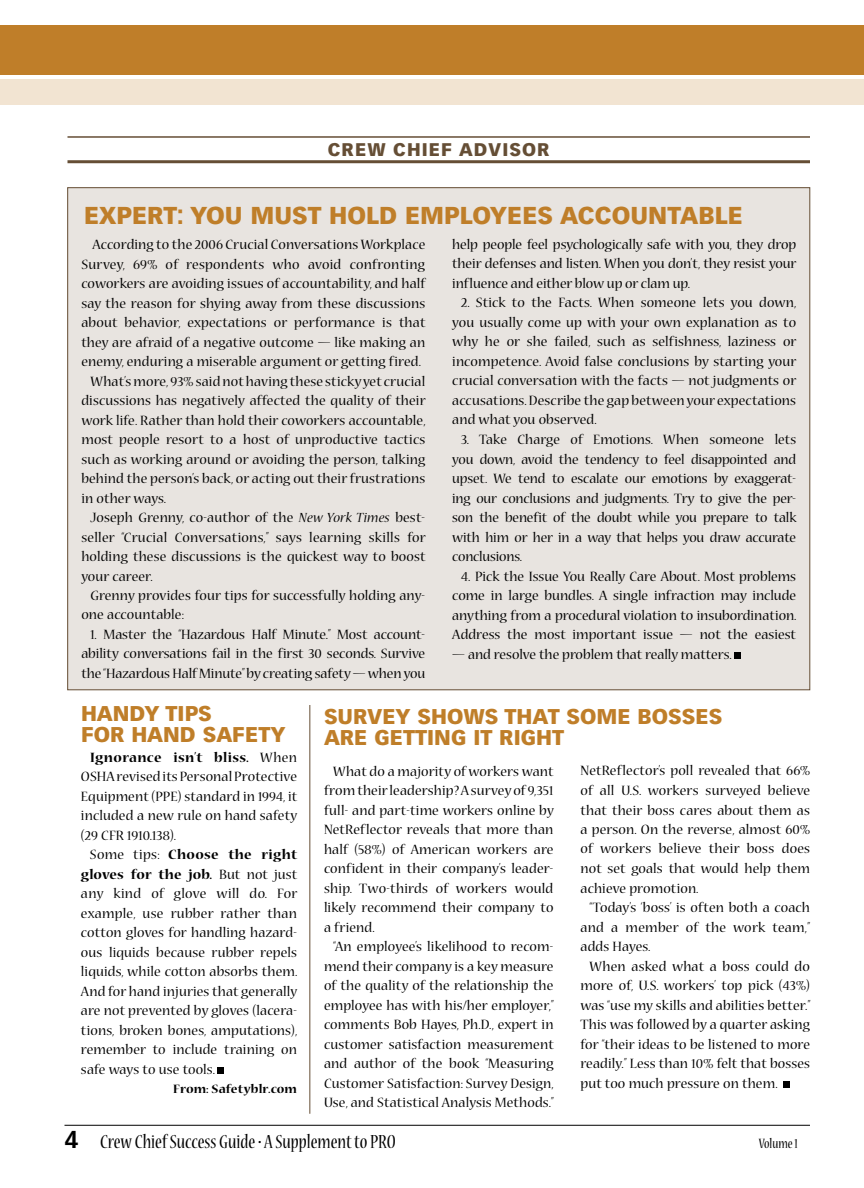
<style>
.page{position:relative;width:864px;height:1188px;background:#fff}
.page>*{position:absolute;margin:0;border:0;box-sizing:border-box;transform-origin:0 0}
.t1{font:900 24px "Vectora LT Std";color:#bf7e29}
.t2{font:900 21px/21px "Vectora LT Std";color:#bf7e29}
.t3{font:condensed 21px "Nueva Std";color:#000}
.t4{font:900 18px "Vectora LT Std";letter-spacing:.06em;color:#654e35}
.t5{font:15px/19.5px "Nueva Std";letter-spacing:.01em;color:#000;text-align:justify}
.t6{font:700 15px "Nueva Std";letter-spacing:.02em;color:#000}
.t7{font:condensed 15px "Nueva Std";color:#000}
.t8{font:700 13.5px "Nueva Std";letter-spacing:.01em;color:#000}
.s1{font-style:italic}
.s2{font-weight:400}
</style>
<div class="page">
<div style="left:0;top:25px;width:864px;height:49px;background:#bf7e29"></div>
<div style="left:0;top:79px;width:864px;height:26px;background:#f2e4d2"></div>
<hr style="left:68px;top:136px;width:742px;height:2px;background:#654e35">
<hr style="left:68px;top:160px;width:742px;height:3px;background:#654e35">
<svg style="left:218px;top:1068px;width:6px;height:6px"></svg>
<div style="left:68px;top:188px;width:742px;height:502px;background:#e8e4e0"></div>
<svg style="left:734px;top:652px;width:6px;height:6px"></svg>
<div style="left:784px;top:1081px;width:6px;height:7px;background:#000"></div>
<hr style="left:310px;top:705px;width:1px;height:409px;background:#654e35">
<hr style="left:64px;top:1125px;width:746px;height:1px;background:#000">
<p class="t4" style="left:328px;top:138px;width:223px">CREW CHIEF ADVISOR</p>
<h1 class="t1" style="left:84px;top:201px;width:660px">EXPERT: YOU MUST HOLD EMPLOYEES ACCOUNTABLE</h1>
<p class="t5" style="left:92px;top:235px;width:334px">According to the 2006 Crucial Conversations Workplace</p>
<p class="t5" style="left:81px;top:255px;width:345px">Survey, 69% of respondents who avoid confronting</p>
<p class="t5" style="left:81px;top:274px;width:346px">coworkers are avoiding issues of accountability, and half</p>
<p class="t5" style="left:81px;top:294px;width:345px">say the reason for shying away from these discussions</p>
<p class="t5" style="left:81px;top:313px;width:346px">about behavior, expectations or performance is that</p>
<p class="t5" style="left:81px;top:333px;width:345px">they are afraid of a negative outcome — like making an</p>
<p class="t5" style="left:81px;top:352px;width:341px">enemy, enduring a miserable argument or getting fired.</p>
<p class="t5" style="left:90px;top:372px;width:336px">What’s more, 93% said not having these sticky yet crucial</p>
<p class="t5" style="left:81px;top:391px;width:346px">discussions has negatively affected the quality of their</p>
<p class="t5" style="left:81px;top:411px;width:346px">work life. Rather than hold their coworkers accountable,</p>
<p class="t5" style="left:81px;top:430px;width:345px">most people resort to a host of unproductive tactics</p>
<p class="t5" style="left:81px;top:450px;width:345px">such as working around or avoiding the person, talking</p>
<p class="t5" style="left:81px;top:469px;width:345px">behind the person’s back, or acting out their frustrations</p>
<p class="t5" style="left:81px;top:489px;width:86px">in other ways.</p>
<p class="t5" style="left:90px;top:508px;width:336px">Joseph Grenny, co-author of the <span class="s1">New York Times</span> best-</p>
<p class="t5" style="left:81px;top:528px;width:346px">seller “Crucial Conversations,” says learning skills for</p>
<p class="t5" style="left:81px;top:547px;width:346px">holding these discussions is the quickest way to boost</p>
<p class="t5" style="left:81px;top:567px;width:73px">your career.</p>
<p class="t5" style="left:90px;top:586px;width:336px">Grenny provides four tips for successfully holding any-</p>
<p class="t5" style="left:81px;top:606px;width:104px">one accountable:</p>
<p class="t5" style="left:81px;top:625px;width:345px;text-align:center">1. Master the “Hazardous Half Minute.” Most account&shy;ability conversations fail in the first 30 seconds. Survive the “Hazardous Half Minute” by creating safety — when you</p>
<p class="t5" style="left:452px;top:235px;width:346px">help people feel psychologically safe with you, they drop their defenses and listen. When you don’t, they resist your influence and either blow up or clam up.</p>
<p class="t5" style="left:452px;top:294px;width:346px;text-indent:9px">2. Stick to the Facts. When someone lets you down, you usually come up with your own explanation as to why he or she failed, such as selfishness, laziness or incompetence. Avoid false conclusions by starting your crucial conversation with the facts — not judgments or accusations. Describe the gap between your expectations and what you observed.</p>
<p class="t5" style="left:452px;top:430px;width:346px;text-indent:9px">3. Take Charge of Emotions. When someone lets you down, avoid the tendency to feel disappointed and upset. We tend to escalate our emotions by exaggerat&shy;ing our conclusions and judgments. Try to give the per&shy;son the benefit of the doubt while you prepare to talk with him or her in a way that helps you draw accurate conclusions.</p>
<p class="t5" style="left:452px;top:567px;width:346px;text-align:center">4. Pick the Issue You Really Care About. Most problems come in large bundles. A single infraction may include anything from a procedural violation to insubordination.<br>Address the most important issue — not the easiest</p>
<p class="t5" style="left:452px;top:645px;width:281px">— and resolve the problem that really matters.</p>
<h2 class="t2" style="left:81px;top:703px;width:206px">HANDY TIPS<br>FOR HAND SAFETY</h2>
<p class="t6" style="left:90px;top:750px;width:208px">Ignorance isn’t bliss. <span class="s2">When</span></p>
<p class="t5" style="left:81px;top:768px;width:218px">OSHA revised its Personal Protective</p>
<p class="t5" style="left:81px;top:787px;width:218px">Equipment (PPE) standard in 1994, it</p>
<p class="t5" style="left:81px;top:807px;width:218px">included a new rule on hand safety</p>
<p class="t5" style="left:81px;top:826px;width:97px">(29 CFR 1910.138).</p>
<p class="t6" style="left:90px;top:848px;width:209px"><span class="s2">Some tips:</span> Choose the right</p>
<p class="t6" style="left:81px;top:867px;width:218px">gloves for the job. <span class="s2">But not just</span></p>
<p class="t5" style="left:81px;top:885px;width:218px">any kind of glove will do. For</p>
<p class="t5" style="left:81px;top:904px;width:217px">example, use rubber rather than</p>
<p class="t5" style="left:81px;top:924px;width:218px">cotton gloves for handling hazard-</p>
<p class="t5" style="left:81px;top:943px;width:218px">ous liquids because rubber repels</p>
<p class="t5" style="left:81px;top:963px;width:218px">liquids, while cotton absorbs them.</p>
<p class="t5" style="left:81px;top:982px;width:218px">And for hand injuries that generally</p>
<p class="t5" style="left:81px;top:1002px;width:218px">are not prevented by gloves (lacera-</p>
<p class="t5" style="left:81px;top:1021px;width:218px">tions, broken bones, amputations),</p>
<p class="t5" style="left:81px;top:1041px;width:218px">remember to include training on</p>
<p class="t5" style="left:81px;top:1060px;width:136px">safe ways to use tools.</p>
<p class="t8" style="left:173px;top:1083px;width:125px">From: Safetyblr.com</p>
<h2 class="t2" style="left:324px;top:706px;width:400px">SURVEY SHOWS THAT SOME BOSSES<br>ARE GETTING IT RIGHT</h2>
<p class="t5" style="left:333px;top:762px;width:222px">What do a majority of workers want</p>
<p class="t5" style="left:324px;top:781px;width:231px">from their leadership? A survey of 9,351</p>
<p class="t5" style="left:324px;top:801px;width:231px">full- and part-time workers online by</p>
<p class="t5" style="left:324px;top:820px;width:231px">NetReflector reveals that more than</p>
<p class="t5" style="left:324px;top:840px;width:231px">half (58%) of American workers are</p>
<p class="t5" style="left:324px;top:859px;width:231px">confident in their company’s leader-</p>
<p class="t5" style="left:324px;top:879px;width:231px">ship. Two-thirds of workers would</p>
<p class="t5" style="left:324px;top:898px;width:231px">likely recommend their company to</p>
<p class="t5" style="left:324px;top:918px;width:52px">a friend.</p>
<p class="t5" style="left:333px;top:937px;width:222px">“An employee’s likelihood to recom-</p>
<p class="t5" style="left:324px;top:957px;width:231px">mend their company is a key measure</p>
<p class="t5" style="left:324px;top:976px;width:231px">of the quality of the relationship the</p>
<p class="t5" style="left:324px;top:996px;width:231px">employee has with his/her employer,”</p>
<p class="t5" style="left:324px;top:1015px;width:231px">comments Bob Hayes, Ph.D., expert in</p>
<p class="t5" style="left:324px;top:1035px;width:231px">customer satisfaction measurement</p>
<p class="t5" style="left:324px;top:1054px;width:231px">and author of the book “Measuring</p>
<p class="t5" style="left:324px;top:1074px;width:231px">Customer Satisfaction: Survey Design,</p>
<p class="t5" style="left:324px;top:1093px;width:231px">Use, and Statistical Analysis Methods.”</p>
<p class="t5" style="left:581px;top:762px;width:231px">NetReflector’s poll revealed that 66%</p>
<p class="t5" style="left:581px;top:781px;width:231px">of all U.S. workers surveyed believe</p>
<p class="t5" style="left:581px;top:801px;width:231px">that their boss cares about them as</p>
<p class="t5" style="left:581px;top:820px;width:231px">a person. On the reverse, almost 60%</p>
<p class="t5" style="left:581px;top:840px;width:231px">of workers believe their boss does</p>
<p class="t5" style="left:581px;top:859px;width:231px">not set goals that would help them</p>
<p class="t5" style="left:581px;top:879px;width:120px">achieve promotion.</p>
<p class="t5" style="left:590px;top:898px;width:222px">“Today’s ‘boss’ is often both a coach</p>
<p class="t5" style="left:581px;top:918px;width:231px">and a member of the work team,”</p>
<p class="t5" style="left:581px;top:937px;width:72px">adds Hayes.</p>
<p class="t5" style="left:590px;top:957px;width:222px">When asked what a boss could do</p>
<p class="t5" style="left:581px;top:976px;width:231px">more of, U.S. workers’ top pick (43%)</p>
<p class="t5" style="left:581px;top:996px;width:231px">was “use my skills and abilities better.”</p>
<p class="t5" style="left:581px;top:1015px;width:231px">This was followed by a quarter asking</p>
<p class="t5" style="left:581px;top:1035px;width:231px">for “their ideas to be listened to more</p>
<p class="t5" style="left:581px;top:1054px;width:231px">readily.” Less than 10% felt that bosses</p>
<p class="t5" style="left:581px;top:1074px;width:199px">put too much pressure on them.</p>
<h2 class="t3" style="left:100px;top:1132px;width:297px">Crew Chief Success Guide • A Supplement to PRO</h2>
<p class="t7" style="left:759px;top:1137px;width:41px">Volume 1</p>
</div>
